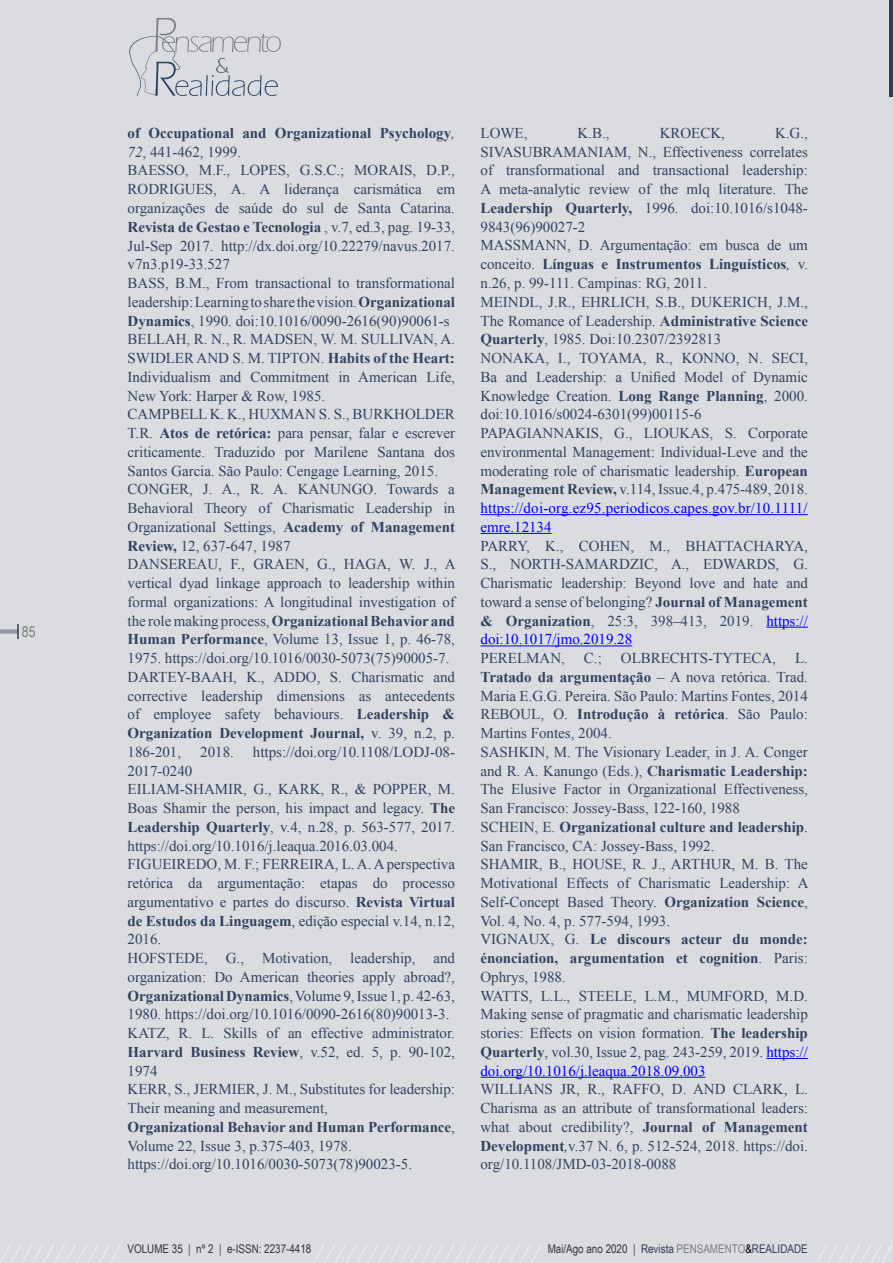
<style>
.page{position:relative;width:893px;height:1263px;background:#dadcdf}
.page>*{position:absolute;margin:0;border:0;box-sizing:border-box;transform-origin:0 0}
.t1{font:15px/18.8px "Times New Roman";color:#31425f}
.t2{font:15px "Arial Narrow";color:#7c7c7c}
.t3{font:12px "Arial Narrow";color:#323c59}
.t4{font:12px "Arial Narrow";color:#333}
.s1{font-weight:700}
.s2{font-style:italic}
.s3{color:#00f}
.s4{color:#484848}
.s5{color:#333}
.s6{color:#7d7d7d}
.s7{color:#000}
</style>
<div class="page">
<svg style="left:129px;top:18px;width:152px;height:78px"></svg>
<svg style="left:314px;top:1244px;width:228px;height:18px"></svg>
<svg style="left:817px;top:1244px;width:76px;height:18px"></svg>
<svg style="left:0;top:624px;width:19px;height:15px"></svg>
<hr style="left:889px;top:0;width:4px;height:96px;background:#323c59">
<svg style="left:0;top:1244px;width:121px;height:18px"></svg>
<hr style="left:480px;top:514px;width:328px;height:1px;background:#00f">
<hr style="left:480px;top:533px;width:72px;height:1px;background:#00f">
<hr style="left:766px;top:627px;width:42px;height:1px;background:#00f">
<hr style="left:480px;top:645px;width:152px;height:1px;background:#00f">
<hr style="left:766px;top:1058px;width:42px;height:1px;background:#00f">
<hr style="left:480px;top:1077px;width:225px;height:1px;background:#00f">
<p class="t2" style="left:22px;top:620px;width:15px">85</p>
<p class="t1" style="left:128px;top:123px;width:330px"><span class="s1">of Occupational and Organizational Psychology</span><span class="s2">, 72</span>, 441-462, 1999.<br>BAESSO, M.F., LOPES, G.S.C.; MORAIS, D.P., RODRIGUES, A. A liderança carismática em organizações de saúde do sul de Santa Catarina.<br><span class="s1">Revista de Gestao e Tecnologia</span> , v.7, ed.3, pag. 19-33, Jul-Sep 2017. http://dx.doi.org/10.22279/navus.2017. v7n3.p19-33.527<br>BASS, B.M., From transactional to transformational leadership: Learning to share the vision. <span class="s1">Organizational Dynamics</span>, 1990. doi:10.1016/0090-2616(90)90061-s BELLAH, R. N., R. MADSEN, W. M. SULLIVAN, A.<br>SWIDLER AND S. M. TIPTON. <span class="s1">Habits of the Heart:<br></span>Individualism and Commitment in American Life, New York: Harper &amp; Row, 1985.<br>CAMPBELL K. K., HUXMAN S. S., BURKHOLDER T.R. <span class="s1">Atos de retórica:</span> para pensar, falar e escrever criticamente. Traduzido por Marilene Santana dos Santos Garcia. São Paulo: Cengage Learning, 2015.<br>CONGER, J. A., R. A. KANUNGO. Towards a Behavioral Theory of Charismatic Leadership in Organizational Settings, <span class="s1">Academy of Management Review,</span> 12, 637-647, 1987<br>DANSEREAU, F., GRAEN, G., HAGA, W. J., A vertical dyad linkage approach to leadership within formal organizations: A longitudinal investigation of the role making process, <span class="s1">Organizational Behavior and Human Performance</span>, Volume 13, Issue 1, p. 46-78, 1975. https://doi.org/10.1016/0030-5073(75)90005-7.<br>DARTEY-BAAH, K., ADDO, S. Charismatic and corrective leadership dimensions as antecedents of employee safety behaviours. <span class="s1">Leadership &amp; Organization Development Journal,</span> v. 39, n.2, p.<br>186-201,</p>
<p class="t1" style="left:200px;top:742px;width:35px">2018.</p>
<p class="t1" style="left:253px;top:742px;width:204px">https://doi.org/10.1108/LODJ-08-</p>
<p class="t1" style="left:128px;top:761px;width:329px">2017-0240<br>EILIAM-SHAMIR, G., KARK, R., &amp; POPPER, M.<br>Boas Shamir the person, his impact and legacy. <span class="s1">The Leadership Quarterly</span>, v.4, n.28, p. 563-577, 2017. https://doi.org/10.1016/j.leaqua.2016.03.004.<br>FIGUEIREDO, M. F.; FERREIRA, L. A. A perspectiva retórica da argumentação: etapas do processo argumentativo e partes do discurso. <span class="s1">Revista Virtual de Estudos da Linguagem</span>, edição especial v.14, n.12, 2016.<br>HOFSTEDE, G., Motivation, leadership, and organization: Do American theories apply abroad?, <span class="s1">Organizational Dynamics</span>, Volume 9, Issue 1, p. 42-63, 1980. https://doi.org/10.1016/0090-2616(80)90013-3.<br>KATZ, R. L. Skills of an effective administrator.<br><span class="s1">Harvard Business Review</span>, v.52, ed. 5, p. 90-102, 1974<br>KERR, S., JERMIER, J. M., Substitutes for leadership:<br>Their meaning and measurement,<br><span class="s1">Organizational Behavior and Human Performance</span>, Volume 22, Issue 3, p.375-403, 1978. https://doi.org/10.1016/0030-5073(78)90023-5.</p>
<p class="t1" style="left:480px;top:123px;width:329px;text-indent:295px">K.G., SIVASUBRAMANIAM, N., Effectiveness correlates of transformational and transactional leadership:<br>A meta-analytic review of the mlq literature. The <span class="s1">Leadership Quarterly,</span> 1996. doi:10.1016/s1048- 9843(96)90027-2<br>MASSMANN, D. Argumentação: em busca de um conceito. <span class="s1">Línguas e Instrumentos Linguísticos</span><span class="s2">,</span> v. n.26, p. 99-111. Campinas: RG, 2011.<br>MEINDL, J.R., EHRLICH, S.B., DUKERICH, J.M., The Romance of Leadership. <span class="s1">Administrative Science Quarterly</span>, 1985. Doi:10.2307/2392813<br>NONAKA, I., TOYAMA, R., KONNO, N. SECI, Ba and Leadership: a Unified Model of Dynamic Knowledge Creation. <span class="s1">Long Range Planning</span>, 2000. doi:10.1016/s0024-6301(99)00115-6<br>PAPAGIANNAKIS, G., LIOUKAS, S. Corporate environmental Management: Individual-Leve and the moderating role of charismatic leadership. <span class="s1">European Management Review,</span> v.114, Issue.4, p.475-489, 2018. <span class="s3">https://doi-org.ez95.periodicos.capes.gov.br/10.1111/ emre.12134</span></p>
<p class="t1" style="left:480px;top:536px;width:329px;text-align:justify">PARRY, K., COHEN, M., BHATTACHARYA, S., NORTH-SAMARDZIC, A., EDWARDS, G.<br>Charismatic leadership: Beyond love and hate and toward a sense of belonging? <span class="s1">Journal of Management &amp; Organization</span>, 25:3, 398–413, 2019. <span class="s3">https:// doi:10.1017/jmo.2019.28</span></p>
<p class="t1" style="left:480px;top:648px;width:86px">PERELMAN,</p>
<p class="t1" style="left:584px;top:648px;width:19px">C.;</p>
<p class="t1" style="left:621px;top:648px;width:157px">OLBRECHTS-TYTECA,</p>
<p class="t1" style="left:480px;top:123px;width:49px">LOWE,</p>
<p class="t1" style="left:578px;top:123px;width:34px">K.B.,</p>
<p class="t1" style="left:660px;top:123px;width:67px">KROECK,</p>
<p class="t1" style="left:480px;top:648px;width:330px;text-indent:315px">L.<br><span class="s1">Tratado da argumentação</span> – A nova retórica. Trad.<br>Maria E.G.G. Pereira. São Paulo: Martins Fontes, 2014<br>REBOUL, O. <span class="s1">Introdução à retórica</span>. São Paulo:<br>Martins Fontes, 2004.<br>SASHKIN, M. The Visionary Leader, in J. A. Conger and R. A. Kanungo (Eds.), <span class="s1">Charismatic Leadership:<br></span>The Elusive Factor in Organizational Effectiveness, San Francisco: Jossey-Bass, 122-160, 1988<br>SCHEIN, E. <span class="s1">Organizational culture and leadership</span>.<br>San Francisco, CA: Jossey-Bass, 1992.<br>SHAMIR, B., HOUSE, R. J., ARTHUR, M. B. The Motivational Effects of Charismatic Leadership: A Self-Concept Based Theory. <span class="s1">Organization Science</span>, Vol. 4, No. 4, p. 577-594, 1993.<br>VIGNAUX, G. <span class="s1">Le discours acteur du monde: énonciation, argumentation et cognition</span>. Paris:<br>Ophrys, 1988.<br>WATTS, L.L., STEELE, L.M., MUMFORD, M.D.<br>Making sense of pragmatic and charismatic leadership stories: Effects on vision formation. <span class="s1">The leadership Quarterly</span>, vol.30, Issue 2, pag. 243-259, 2019. <span class="s3">https:// doi.org/10.1016/j.leaqua.2018.09.003</span></p>
<p class="t1" style="left:480px;top:1080px;width:329px;text-align:justify">WILLIANS JR, R., RAFFO, D. AND CLARK, L.<br>Charisma as an attribute of transformational leaders: what about credibility?, <span class="s1">Journal of Management Development</span><span class="s2">,</span>v.37 N. 6, p. 512-524, 2018. https://doi. org/10.1108/JMD-03-2018-0088</p>
<p class="t4" style="left:128px;top:1240px;width:185px">VOLUME 35 <span class="s4">|</span> nº 2 <span class="s4">|</span> e-ISSN: 2237-4418</p>
<p class="t3" style="left:548px;top:1240px;width:261px"><span class="s5">Mai/Ago ano 2020</span> <span class="s4">|</span> Revista <span class="s6">PENSAMENTO</span><span class="s7">&amp;</span>REALIDADE</p>
</div>
